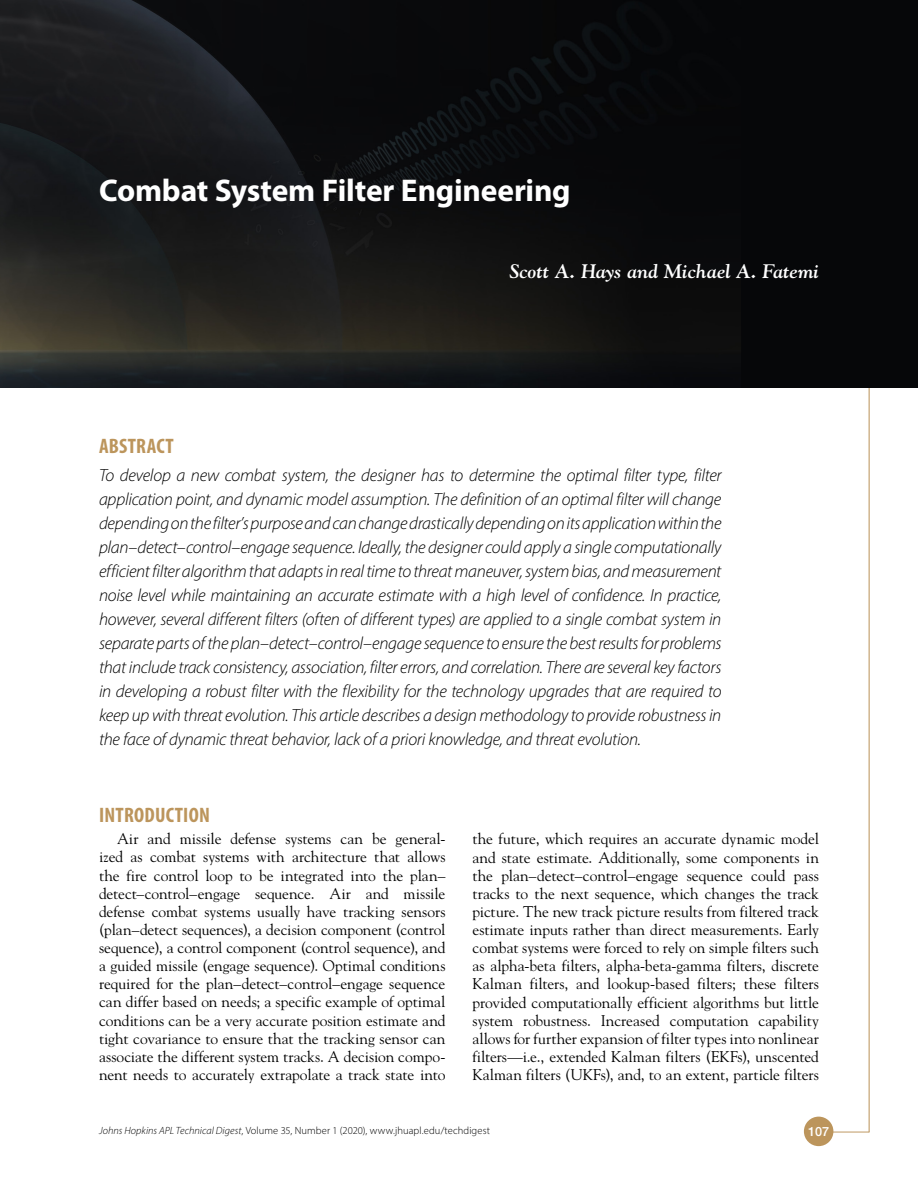
<style>
.page{position:relative;width:918px;height:1188px;background:#fff}
.page>*{position:absolute;margin:0;border:0;box-sizing:border-box;transform-origin:0 0}
.ArticleTitle{font:700 31.5px "Myriad Pro";letter-spacing:-.005em;color:#fff}
.t1{font:700 condensed 21px "Myriad Pro";letter-spacing:.01em;color:#bc955c}
.Authors{font:italic 700 19.5px "Hopkins Goudy";color:#fff}
.Abstract{font:italic 300 17.7px/24px "Myriad Pro";letter-spacing:-.015em;color:#000;text-align:justify}
.Body{font:15.45px/18.1px "Hopkins Goudy";letter-spacing:-.005em;color:#000;text-align:justify}
.t2{font:500 12.75px "Helvetica Neue LT Std";color:#fff}
.t3{font:300 10.5px "Myriad Pro";letter-spacing:.01em;color:#000}
.s1{font-style:italic}
</style>
<div class="page">
<hr style="left:817px;top:1132px;width:52px;height:1px;background:#bc955c">
<hr style="left:869px;top:51px;width:1px;height:1081px;background:#bc955c">
<div style="left:804px;top:1117px;width:29px;height:29px;background:#bc955c;border-radius:50%"></div>
<img style="left:0;top:0;width:918px;height:387px">
<p class="ArticleTitle" style="left:99px;top:170px;width:473px">Combat System Filter Engineering</p>
<p class="Authors" style="left:510px;top:259px;width:311px">Scott A. Hays and Michael A. Fatemi</p>
<h1 class="t1" style="left:99px;top:433px;width:76px">ABSTRACT</h1>
<p class="Abstract" style="left:99px;top:463px;width:624px">To develop a new combat system, the designer has to determine the optimal filter type, filter application point, and dynamic model assumption. The definition of an optimal filter will change depending on the filter’s purpose and can change drastically depending on its application within the plan–detect–control–engage sequence. Ideally, the designer could apply a single computationally efficient filter algorithm that adapts in real time to threat maneuver, system bias, and measurement noise level while maintaining an accurate estimate with a high level of confidence. In practice, however, several different filters (often of different types) are applied to a single combat system in separate parts of the plan–detect–control–engage sequence to ensure the best results for problems that include track consistency, association, filter errors, and correlation. There are several key factors in developing a robust filter with the flexibility for the technology upgrades that are required to keep up with threat evolution. This article describes a design methodology to provide robustness in the face of dynamic threat behavior, lack of a priori knowledge, and threat evolution.</p>
<h1 class="t1" style="left:99px;top:802px;width:112px">INTRODUCTION</h1>
<p class="Body" style="left:99px;top:830px;width:348px;text-indent:18px">Air and missile defense systems can be general&shy;ized as combat systems with architecture that allows the fire control loop to be integrated into the plan– detect–control–engage sequence. Air and missile defense combat systems usually have tracking sensors (plan–detect sequences), a decision component (control sequence), a control component (control sequence), and a guided missile (engage sequence). Optimal conditions required for the plan–detect–control–engage sequence can differ based on needs; a specific example of optimal conditions can be a very accurate position estimate and tight covariance to ensure that the tracking sensor can associate the different system tracks. A decision compo&shy;nent needs to accurately extrapolate a track state into</p>
<p class="Body" style="left:472px;top:830px;width:348px">the future, which requires an accurate dynamic model and state estimate. Additionally, some components in the plan–detect–control–engage sequence could pass tracks to the next sequence, which changes the track picture. The new track picture results from filtered track estimate inputs rather than direct measurements. Early combat systems were forced to rely on simple filters such as alpha-beta filters, alpha-beta-gamma filters, discrete Kalman filters, and lookup-based filters; these filters provided computationally efficient algorithms but little system robustness. Increased computation capability allows for further expansion of filter types into nonlinear filters—i.e., extended Kalman filters (EKFs), unscented Kalman filters (UKFs), and, to an extent, particle filters</p>
<p class="t3" style="left:99px;top:1124px;width:393px"><span class="s1">Johns Hopkins APL Technical Digest</span>, Volume 35, Number 1 (2020), www.jhuapl.edu/techdigest</p>
<p class="t2" style="left:808px;top:1124px;width:23px">107</p>
</div>
